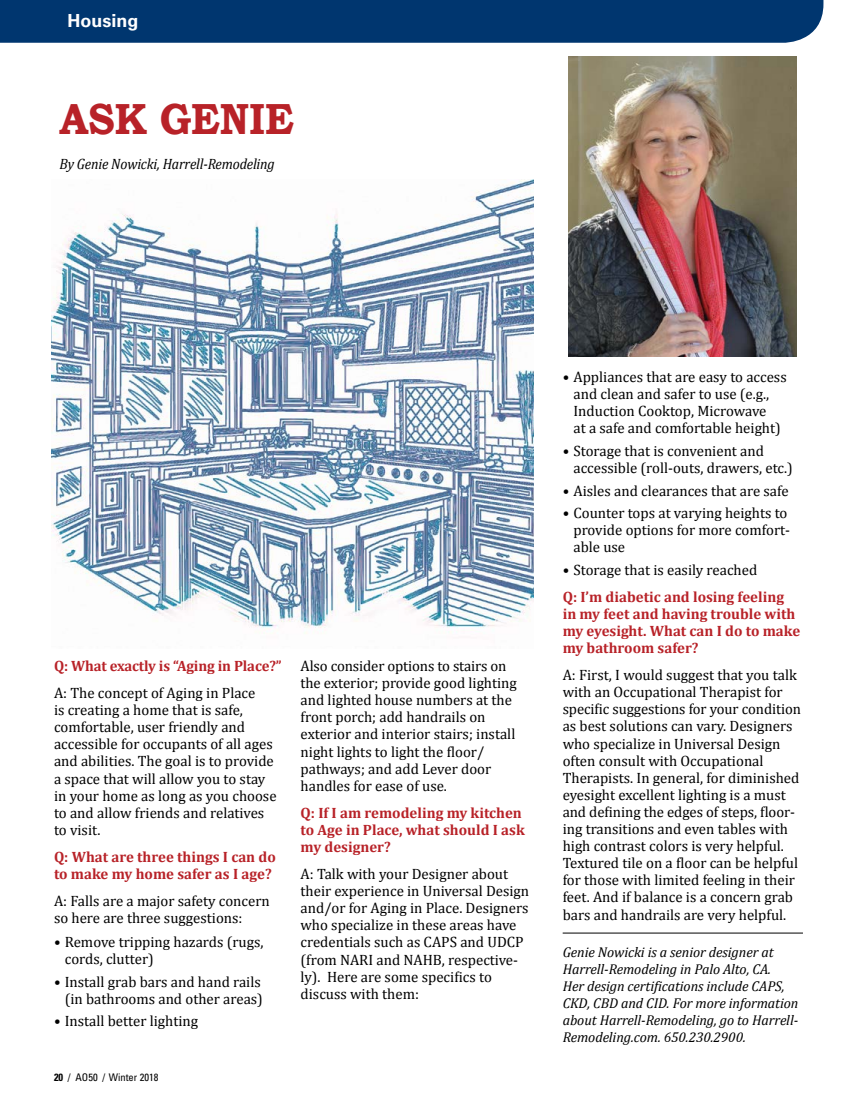
<style>
.page{position:relative;width:864px;height:1107px;background:#fff}
.page>*{position:absolute;margin:0;border:0;box-sizing:border-box;transform-origin:0 0}
.t1{font:700 43.5px "Bookman Old Style";letter-spacing:-.01em;color:#b82228;scale:.93 1}
.t2{font:700 18px "Univers";color:#fff}
.t3{font:15px/17.1px "Cambria";color:#000}
.t4{font:700 15px/17.1px "Cambria";color:#b82228}
.t5{font:italic 15px "Cambria";letter-spacing:-.01em;color:#000;scale:.93 1}
.t6{font:italic 14.25px/17.1px "Cambria";letter-spacing:-.005em;color:#000}
.t7{font:condensed 10.5px "Univers LT Std";color:#000}
.s1{font-weight:700}
</style>
<div class="page">
<img style="left:52px;top:180px;width:482px;height:454px">
<hr style="left:563px;top:933px;width:240px;height:1px;background:#000">
<div style="left:0;top:0;width:823px;height:43px;background:#00366f"></div>
<img style="left:568px;top:57px;width:228px;height:300px">
<p class="t2" style="left:67px;top:10px;width:72px">Housing</p>
<h1 class="t1" style="left:59px;top:93px;width:254px">ASK GENIE</h1>
<p class="t5" style="left:59px;top:153px;width:233px">By Genie Nowicki, Harrell-Remodeling</p>
<p class="t4" style="left:54px;top:657px;width:229px">Q: What exactly is “Aging in Place?”</p>
<p class="t3" style="left:54px;top:684px;width:224px">A: The concept of Aging in Place<br>is creating a home that is safe, comfortable, user friendly and accessible for occupants of all ages and abilities. The goal is to provide a space that will allow you to stay in your home as long as you choose to and allow friends and relatives to visit.</p>
<p class="t4" style="left:54px;top:848px;width:223px">Q: What are three things I can do to make my home safer as I age?</p>
<p class="t3" style="left:54px;top:892px;width:217px">A: Falls are a major safety concern so here are three suggestions:</p>
<p class="t3" style="left:65px;top:933px;width:200px;text-indent:-11px">• Remove tripping hazards (rugs, cords, clutter)</p>
<p class="t3" style="left:54px;top:973px;width:210px;text-align:right">• Install grab bars and hand rails (in bathrooms and other areas)</p>
<p class="t3" style="left:54px;top:1013px;width:146px">• Install better lighting</p>
<p class="t7" style="left:54px;top:1070px;width:106px"><span class="s1">20</span> / AO50 / Winter 2018</p>
<p class="t3" style="left:301px;top:657px;width:218px">Also consider options to stairs on the exterior; provide good lighting and lighted house numbers at the front porch; add handrails on exterior and interior stairs; install night lights to light the floor/ pathways; and add Lever door handles for ease of use.</p>
<p class="t4" style="left:301px;top:804px;width:226px">Q: If I am remodeling my kitchen to Age in Place, what should I ask my designer?</p>
<p class="t3" style="left:301px;top:865px;width:230px">A: Talk with your Designer about their experience in Universal Design and/or for Aging in Place. Designers who specialize in these areas have credentials such as CAPS and UDCP (from NARI and NAHB, respective&shy;ly). Here are some specifics to discuss with them:</p>
<p class="t3" style="left:573px;top:368px;width:215px;text-indent:-11px">• Appliances that are easy to access and clean and safer to use (e.g.,<br>Induction Cooktop, Microwave<br>at a safe and comfortable height)</p>
<p class="t3" style="left:573px;top:442px;width:221px;text-indent:-11px">• Storage that is convenient and accessible (roll-outs, drawers, etc.)</p>
<p class="t3" style="left:563px;top:482px;width:228px">• Aisles and clearances that are safe</p>
<p class="t3" style="left:573px;top:504px;width:218px;text-indent:-11px">• Counter tops at varying heights to provide options for more comfort&shy;able use</p>
<p class="t3" style="left:563px;top:561px;width:196px">• Storage that is easily reached</p>
<p class="t4" style="left:563px;top:588px;width:239px">Q: I’m diabetic and losing feeling in my feet and having trouble with my eyesight. What can I do to make my bathroom safer?</p>
<p class="t3" style="left:563px;top:666px;width:240px">A: First, I would suggest that you talk with an Occupational Therapist for specific suggestions for your condition as best solutions can vary. Designers who specialize in Universal Design often consult with Occupational Therapists. In general, for diminished eyesight excellent lighting is a must and defining the edges of steps, floor&shy;ing transitions and even tables with high contrast colors is very helpful.<br>Textured tile on a floor can be helpful for those with limited feeling in their feet. And if balance is a concern grab bars and handrails are very helpful.</p>
<p class="t6" style="left:563px;top:943px;width:237px">Genie Nowicki is a senior designer at Harrell-Remodeling in Palo Alto, CA.<br>Her design certifications include CAPS, CKD, CBD and CID. For more information about Harrell-Remodeling, go to Harrell-Remodeling.com. 650.230.2900.</p>
</div>
